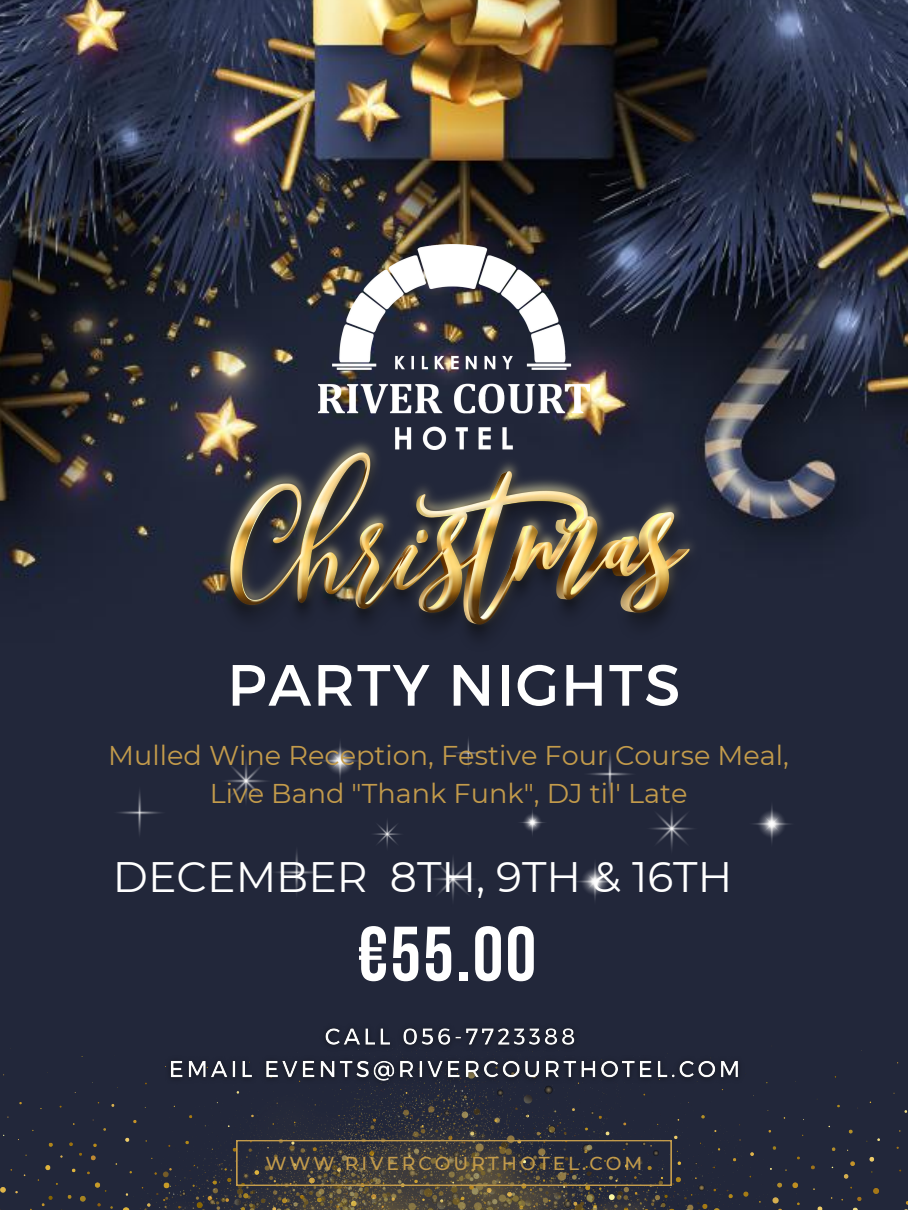
<style>
.page{position:relative;width:908px;height:1210px;background:#fff}
.page>*{position:absolute;margin:0;border:0;box-sizing:border-box;transform-origin:0 0}
.t1{font:700 77.07px "Bebas Neue";color:#fff}
.t2{font:58.1px "Montserrat";letter-spacing:.03em;color:#fff}
.t3{font:42.52px "Montserrat";color:#fff}
.t4{font:27.12px/37.8px "Montserrat";color:#c39b4b;text-align:center}
.t5{font:500 18.72px "Montserrat";letter-spacing:.155em;color:#c39b4b}
</style>
<div class="page">
<img style="left:0;top:0;width:907px;height:1045px">
<div style="left:111px;top:734px;width:685px;height:172px;background:#22273a"></div>
<img style="left:203px;top:435px;width:497px;height:256px">
<div style="left:0;top:1045px;width:907px;height:165px;background:#22273a"></div>
<img style="left:111px;top:1045px;width:685px;height:165px">
<img style="left:318px;top:244px;width:271px;height:206px">
<img style="left:162px;top:1020px;width:584px;height:70px">
<svg style="left:236px;top:1140px;width:435px;height:45px"></svg>
<h2 class="t2" style="left:227px;top:647px;width:454px">PARTY NIGHTS</h2>
<p class="t4" style="left:108px;top:736px;width:682px">Mulled Wine Reception, Festive Four Course Meal,<br>Live Band "Thank Funk", DJ til' Late</p>
<h3 class="t3" style="left:113px;top:850px;width:620px">DECEMBER 8TH, 9TH &amp; 16TH</h3>
<h1 class="t1" style="left:357px;top:923px;width:180px">€55.00</h1>
<p class="t5" style="left:265px;top:1152px;width:378px">WWW.RIVERCOURTHOTEL.COM</p>
</div>
